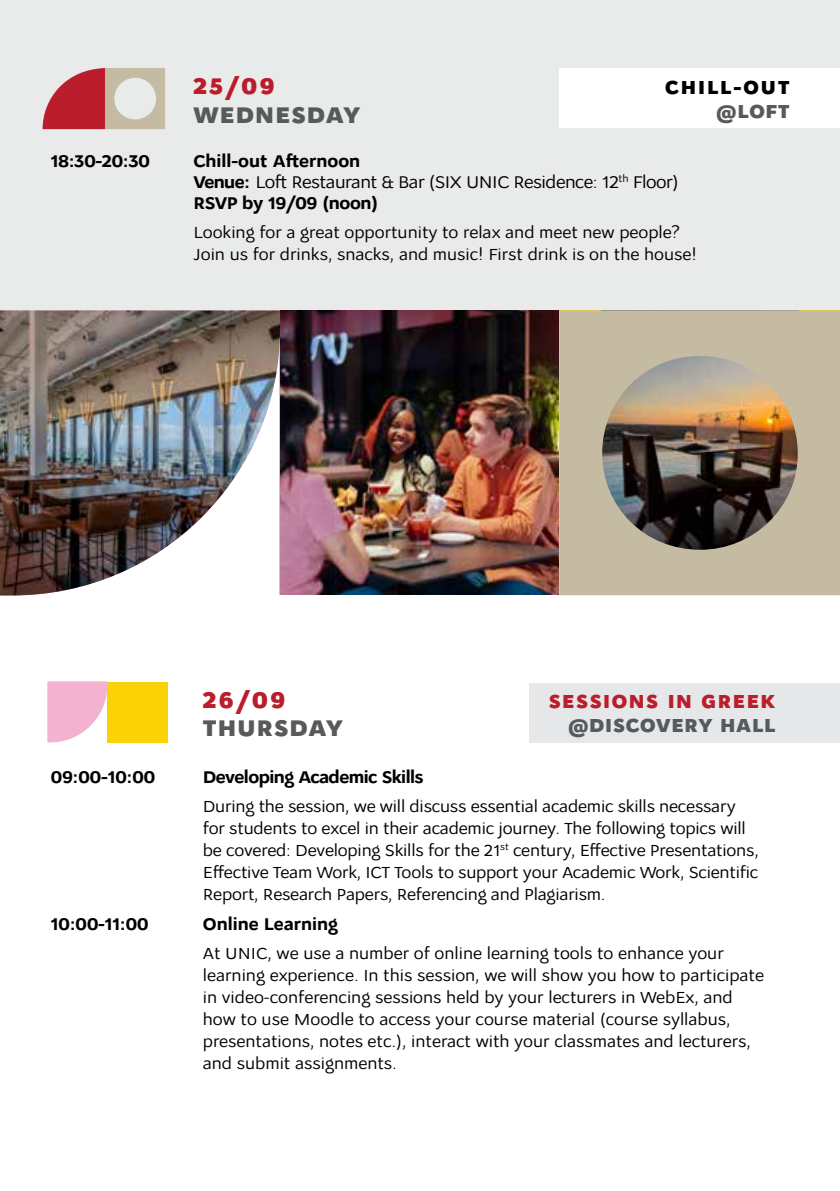
<style>
.page{position:relative;width:840px;height:1191px;background:#fff}
.page>*{position:absolute;margin:0;border:0;box-sizing:border-box;transform-origin:0 0}
.t1{font:800 24px "Osnova Pro";letter-spacing:.05em;color:#58595b}
.t2{font:800 24px "Osnova Pro";letter-spacing:.1em;color:#bb1d2c}
.t3{font:800 20px "Osnova Pro";letter-spacing:.04em;color:#58595b}
.t4{font:800 20px "Osnova Pro";letter-spacing:.08em;color:#bb1d2c}
.t5{font:800 20px "Osnova Pro";letter-spacing:.1em;color:#000}
.t6{font:18px/21px "Osnova Pro";letter-spacing:-.025em;color:#000}
.t7{font:700 18px "Osnova Pro";letter-spacing:-.03em;color:#000}
.t8{font:700 18px "Osnova Pro";color:#000}
.t9{font:17px/22px "Osnova Pro";color:#000}
.s1{font-weight:700}
</style>
<div class="page">
<div style="left:0;top:0;width:839px;height:310px;background:#e9eaea"></div>
<div style="left:559px;top:68px;width:280px;height:59px;background:#fff"></div>
<img style="left:280px;top:310px;width:279px;height:285px">
<div style="left:107px;top:681px;width:60px;height:61px;background:#fbd206"></div>
<svg style="left:47px;top:681px;width:60px;height:61px"></svg>
<svg style="left:43px;top:68px;width:122px;height:61px"></svg>
<img style="left:0;top:310px;width:280px;height:285px">
<img style="left:559px;top:310px;width:280px;height:285px">
<div style="left:529px;top:683px;width:310px;height:59px;background:#e6e7e8"></div>
<h1 class="t2" style="left:193px;top:71px;width:83px">25/09</h1>
<h1 class="t1" style="left:193px;top:100px;width:168px">WEDNESDAY</h1>
<p class="t5" style="left:664px;top:75px;width:126px">CHILL-OUT</p>
<p class="t3" style="left:715px;top:99px;width:75px">@LOFT</p>
<p class="t7" style="left:51px;top:150px;width:101px">18:30-20:30</p>
<p class="t6" style="left:193px;top:151px;width:487px"><span class="s1">Chill-out Afternoon<br>Venue:</span> Loft Restaurant &amp; Bar (SIX UNIC Residence: 12<sup>th</sup> Floor)<br><span class="s1">RSVP by 19/09 (noon)</span></p>
<p class="t9" style="left:193px;top:221px;width:504px">Looking for a great opportunity to relax and meet new people?<br>Join us for drinks, snacks, and music! First drink is on the house!</p>
<h1 class="t2" style="left:203px;top:684px;width:84px">26/09</h1>
<h1 class="t1" style="left:203px;top:713px;width:141px">THURSDAY</h1>
<p class="t4" style="left:548px;top:688px;width:228px">SESSIONS IN GREEK</p>
<p class="t3" style="left:567px;top:712px;width:208px">@DISCOVERY HALL</p>
<p class="t7" style="left:51px;top:766px;width:106px">09:00-10:00</p>
<p class="t7" style="left:203px;top:766px;width:222px">Developing Academic Skills</p>
<p class="t9" style="left:203px;top:795px;width:557px">During the session, we will discuss essential academic skills necessary for students to excel in their academic journey. The following topics will be covered: Developing Skills for the 21<sup>st</sup> century, Effective Presentations, Effective Team Work, ICT Tools to support your Academic Work, Scientific Report, Research Papers, Referencing and Plagiarism.</p>
<p class="t7" style="left:51px;top:912px;width:100px">10:00-11:00</p>
<p class="t8" style="left:203px;top:912px;width:136px">Online Learning</p>
<p class="t9" style="left:203px;top:942px;width:562px">At UNIC, we use a number of online learning tools to enhance your learning experience. In this session, we will show you how to participate in video-conferencing sessions held by your lecturers in WebEx, and how to use Moodle to access your course material (course syllabus, presentations, notes etc.), interact with your classmates and lecturers, and submit assignments.</p>
</div>
